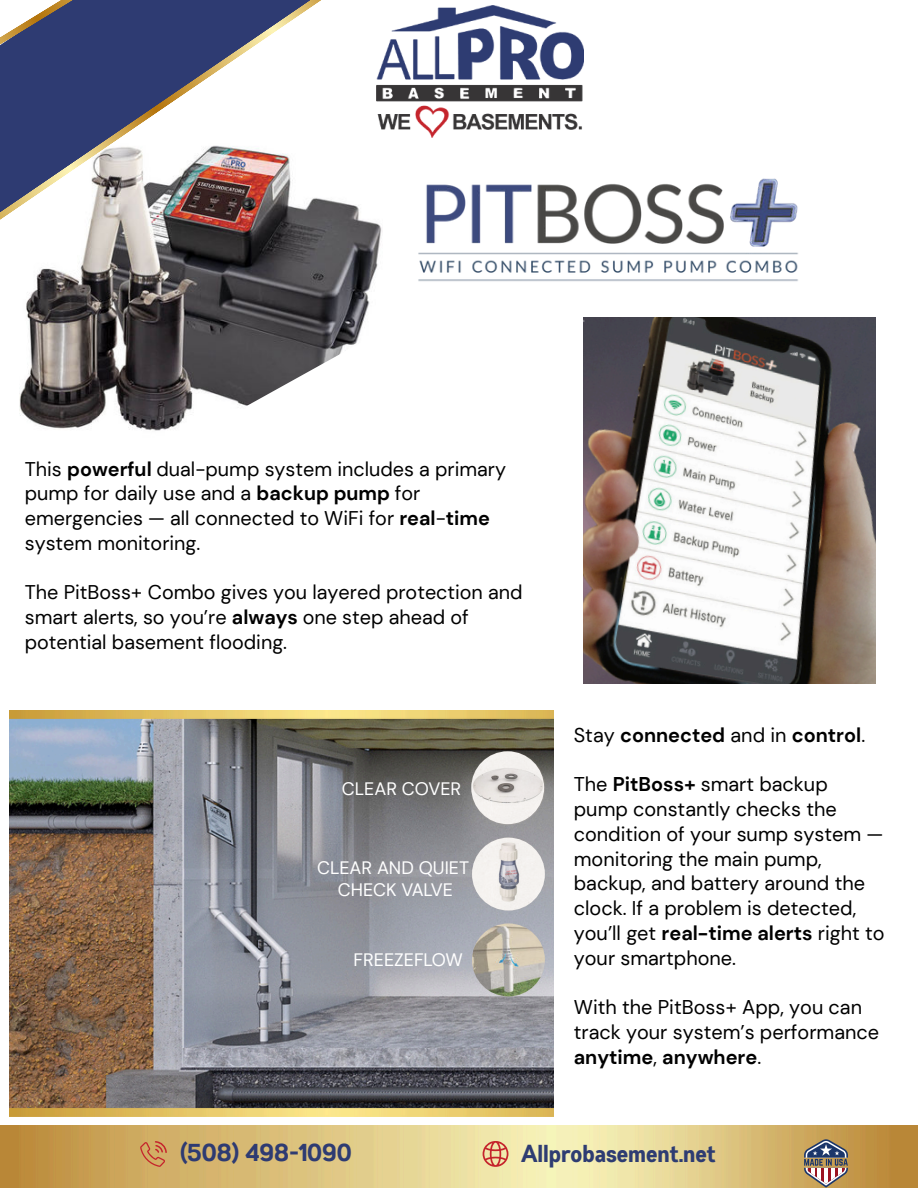
<style>
.page{position:relative;width:918px;height:1188px;background:#fff}
.page>*{position:absolute;margin:0;border:0;box-sizing:border-box;transform-origin:0 0}
.t1{font:700 24.45px "Gabriel Sans Cond";color:#2e3c72}
.t2{font:700 24.45px "Gabriel Sans Cond";color:#2e3b72}
.t3{font:19.95px/24.8px "DM Sans";color:#000}
.t4{font:700 19.95px "DM Sans";color:#000}
.t5{font:19.8px/24.8px "DM Sans";color:#000}
.t6{font:18px/21.3px "DM Sans";color:#fff;text-align:center}
.s1{font-weight:700}
.s2{font-weight:400}
</style>
<div class="page">
<img style="left:19px;top:203px;width:361px;height:228px">
<img style="left:377px;top:6px;width:207px;height:131px">
<img style="left:0;top:1125px;width:918px;height:63px">
<svg style="left:483px;top:1141px;width:25px;height:26px"></svg>
<svg style="left:140px;top:1141px;width:27px;height:26px"></svg>
<img style="left:0;top:0;width:345px;height:230px">
<svg style="left:0;top:0;width:245px;height:137px"></svg>
<svg style="left:246px;top:226px;width:136px;height:205px"></svg>
<img style="left:418px;top:178px;width:380px;height:104px">
<svg style="left:804px;top:1139px;width:44px;height:49px;background:#988779"></svg>
<img style="left:9px;top:710px;width:545px;height:407px">
<img style="left:471px;top:751px;width:73px;height:73px">
<img style="left:472px;top:838px;width:73px;height:72px">
<img style="left:472px;top:924px;width:73px;height:72px">
<img style="left:583px;top:318px;width:293px;height:366px">
<p class="t5" style="left:25px;top:456px;width:483px">This <span class="s1">powerful</span> dual-pump system includes a primary pump for daily use and a <span class="s1">backup pump</span> for emergencies — all connected to WiFi for <span class="s1">real</span>-<span class="s1">time </span>system monitoring.</p>
<p class="t5" style="left:25px;top:580px;width:499px">The PitBoss+ Combo gives you layered protection and smart alerts, so you’re <span class="s1">always</span> one step ahead of potential basement flooding.</p>
<p class="t6" style="left:342px;top:778px;width:121px">CLEAR COVER</p>
<p class="t6" style="left:317px;top:857px;width:154px">CLEAR AND QUIET<br>CHECK VALVE</p>
<p class="t6" style="left:354px;top:949px;width:111px">FREEZEFLOW</p>
<p class="t4" style="left:574px;top:722px;width:293px"><span class="s2">Stay</span> connected <span class="s2">and in</span> control<span class="s2">.</span></p>
<p class="t3" style="left:574px;top:772px;width:312px">The <span class="s1">PitBoss+</span> smart backup pump constantly checks the condition of your sump system — monitoring the main pump, backup, and battery around the clock. If a problem is detected, you’ll get <span class="s1">real-time alerts</span> right to your smartphone.</p>
<p class="t3" style="left:574px;top:995px;width:307px">With the PitBoss+ App, you can track your system’s performance <span class="s1">anytime</span>, <span class="s1">anywhere</span>.</p>
<p class="t2" style="left:180px;top:1138px;width:174px">(508) 498-1090</p>
<p class="t1" style="left:522px;top:1139px;width:196px">Allprobasement.net</p>
</div>
